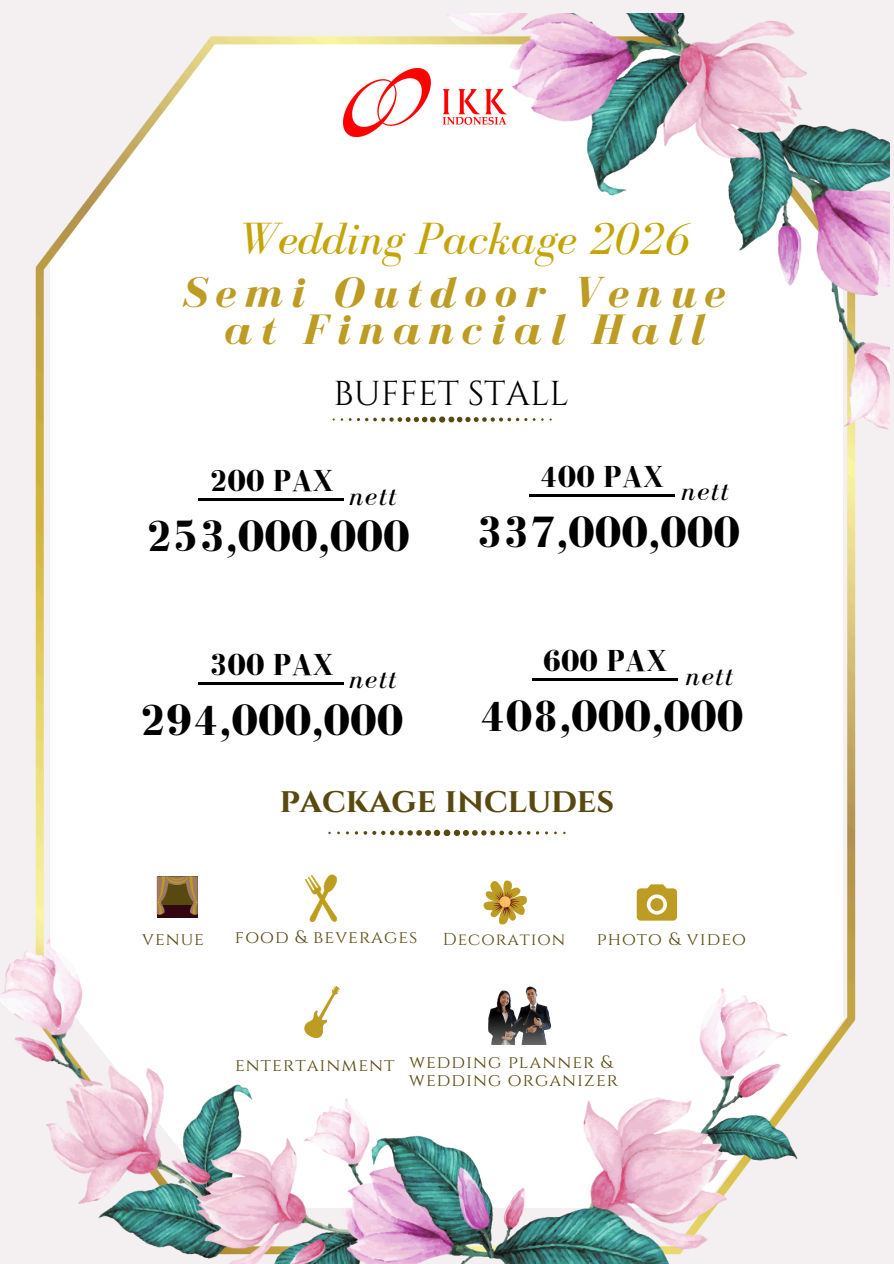
<style>
.page{position:relative;width:894px;height:1264px;background:#fff}
.page>*{position:absolute;margin:0;border:0;box-sizing:border-box;transform-origin:0 0}
.t1{font:italic 46.5px "Bodoni FLF";color:#c4a509}
.t2{font:700 45.15px "Bodoni FLF";color:#000}
.t3{font:italic 700 43.95px/37.2px "Bodoni FLF";letter-spacing:.18em;color:#bc9c22;text-align:center}
.t4{font:700 34.65px "Cinzel";color:#584910}
.t5{font:34.5px "Cinzel";color:#000}
.t6{font:700 31.2px "Bodoni FLF";color:#000}
.t7{font:italic 28.35px "Bodoni FLF";letter-spacing:.055em;color:#000}
.t8{font:17.85px "Cinzel";letter-spacing:.055em;color:#584910}
.t9{font:17.25px "Cinzel";letter-spacing:.055em;color:#584910}
</style>
<div class="page">
<div style="left:183px;top:0;width:528px;height:39px;background:#f4eff1"></div>
<div style="left:842px;top:200px;width:51px;height:817px;background:#f4eff1"></div>
<div style="left:573px;top:0;width:320px;height:287px;background:#f4eff1"></div>
<div style="left:0;top:0;width:183px;height:14px;background:#f4eff1"></div>
<img style="left:0;top:14px;width:889px;height:1249px">
<div style="left:157px;top:905px;width:40px;height:12px;background:#330712"></div>
<svg style="left:157px;top:876px;width:40px;height:38px"></svg>
<svg style="left:483px;top:880px;width:44px;height:44px"></svg>
<svg style="left:636px;top:884px;width:41px;height:36px"></svg>
<svg style="left:301px;top:873px;width:99px;height:176px"></svg>
<img style="left:487px;top:978px;width:63px;height:66px">
<div style="left:319px;top:449px;width:268px;height:60px;background:#fff"></div>
<hr style="left:198px;top:498px;width:146px;height:2px;background:#000">
<hr style="left:198px;top:682px;width:146px;height:2px;background:#000">
<hr style="left:528px;top:494px;width:146px;height:2px;background:#000">
<hr style="left:532px;top:678px;width:145px;height:2px;background:#000">
<h6 class="t1" style="left:237px;top:213px;width:453px">Wedding Package 2026</h6>
<h2 class="t3" style="left:182px;top:274px;width:544px">Semi Outdoor Venue at Financial Hall</h2>
<p class="t5" style="left:333px;top:371px;width:237px">BUFFET STALL</p>
<p class="t6" style="left:539px;top:459px;width:126px">400 PAX</p>
<p class="t2" style="left:476px;top:507px;width:266px">337,000,000</p>
<h5 class="t6" style="left:209px;top:463px;width:126px">200 PAX</h5>
<h2 class="t2" style="left:145px;top:511px;width:266px">253,000,000</h2>
<p class="t7" style="left:348px;top:480px;width:49px">nett</p>
<p class="t7" style="left:680px;top:475px;width:49px">nett</p>
<p class="t6" style="left:542px;top:643px;width:126px">600 PAX</p>
<p class="t2" style="left:479px;top:691px;width:266px">408,000,000</p>
<h6 class="t6" style="left:209px;top:647px;width:126px">300 PAX</h6>
<h4 class="t2" style="left:139px;top:695px;width:266px">294,000,000</h4>
<p class="t7" style="left:348px;top:663px;width:49px">nett</p>
<p class="t7" style="left:685px;top:660px;width:49px">nett</p>
<h1 class="t4" style="left:279px;top:778px;width:336px">PACKAGE INCLUDES</h1>
<h1 class="t8" style="left:142px;top:927px;width:63px">venue</h1>
<h6 class="t8" style="left:235px;top:925px;width:184px">food &amp; beverages</h6>
<h6 class="t9" style="left:443px;top:927px;width:124px">Decoration</h6>
<h2 class="t8" style="left:596px;top:927px;width:151px">photo &amp; video</h2>
<h1 class="t8" style="left:235px;top:1053px;width:161px">entertainment</h1>
<h2 class="t8" style="left:409px;top:1051px;width:205px">wedding planner &amp;</h2>
<h1 class="t8" style="left:409px;top:1068px;width:211px">wedding organizer</h1>
</div>
